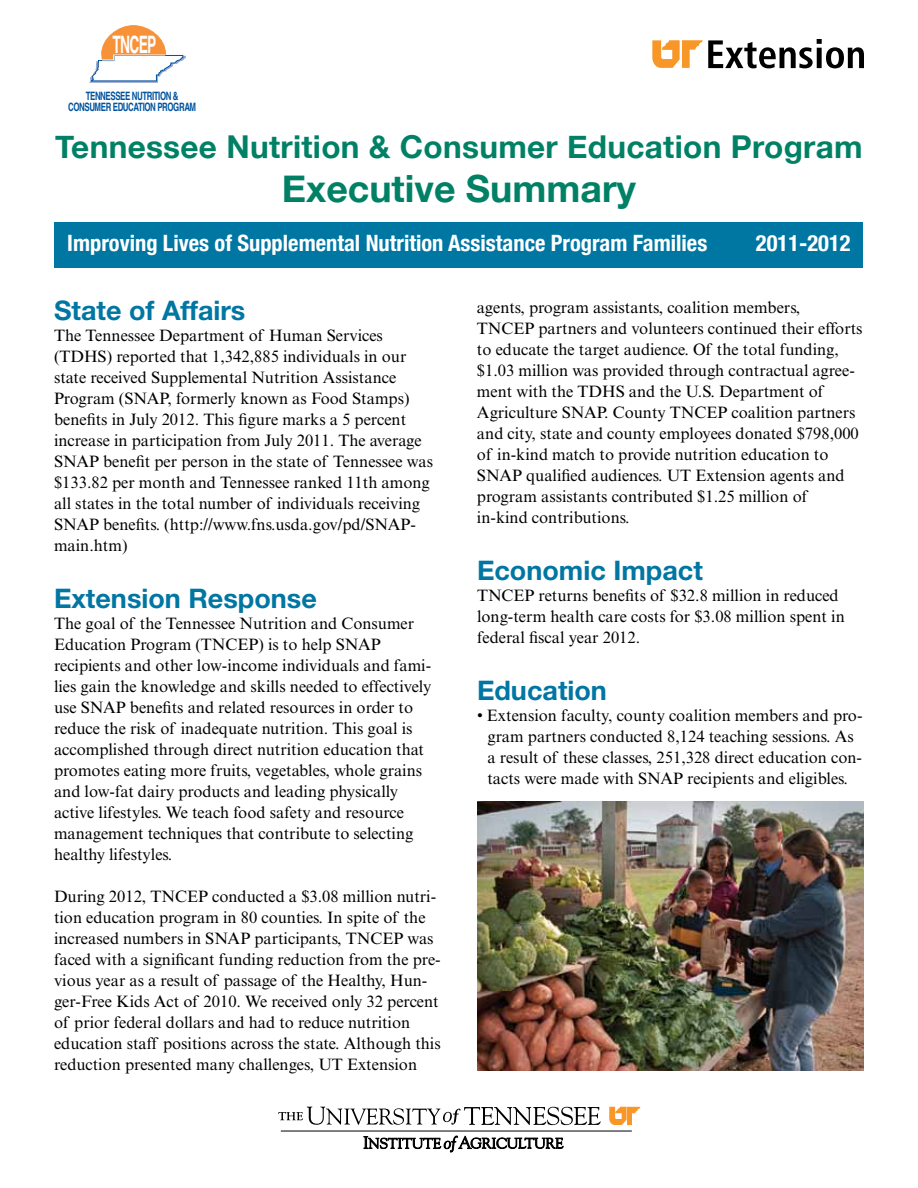
<style>
.page{position:relative;width:918px;height:1188px;background:#fff}
.page>*{position:absolute;margin:0;border:0;box-sizing:border-box;transform-origin:0 0}
.t1{font:700 37.5px "Helvetica Neue";color:#008165}
.t2{font:700 31.5px "Helvetica Neue";letter-spacing:.01em;color:#008165}
.t3{font:700 27px "Helvetica Neue LT Std";color:#0076a3}
.t4{font:700 24px "Helvetica";letter-spacing:-.05em;color:#fff;scale:.58 1}
.t5{font:700 condensed 22.5px "Helvetica Neue";color:#fff}
.t6{font:16.5px/21px "Times New Roman MT Std";color:#000}
.t7{font:700 11.55px/11.6px "Helvetica";letter-spacing:-.05em;color:#00539f;text-align:center;scale:.68 1}
</style>
<div class="page">
<div style="left:55px;top:222px;width:808px;height:45px;background:#0076a3"></div>
<svg style="left:89px;top:26px;width:97px;height:57px"></svg>
<svg style="left:652px;top:39px;width:212px;height:29px"></svg>
<img style="left:477px;top:801px;width:387px;height:269px">
<hr style="left:281px;top:1131px;width:351px;height:1px;background:#000">
<svg style="left:278px;top:1107px;width:323px;height:18px"></svg>
<svg style="left:609px;top:1107px;width:31px;height:18px"></svg>
<svg style="left:364px;top:1135px;width:199px;height:18px"></svg>
<h3 class="t4" style="left:112px;top:23px;width:77px">TNCEP</h3>
<p class="t7" style="left:68px;top:89px;width:190px">TENNESSEE NUTRITION &amp;<br>CONSUMER EDUCATION PROGRAM</p>
<h2 class="t2" style="left:55px;top:127px;width:809px">Tennessee Nutrition &amp; Consumer Education Program</h2>
<h1 class="t1" style="left:282px;top:165px;width:356px">Executive Summary</h1>
<h3 class="t5" style="left:67px;top:229px;width:642px">Improving Lives of Supplemental Nutrition Assistance Program Families</h3>
<h3 class="t5" style="left:756px;top:229px;width:96px">2011-2012</h3>
<h3 class="t3" style="left:54px;top:294px;width:193px">State of Affairs</h3>
<p class="t6" style="left:54px;top:325px;width:381px">The Tennessee Department of Human Services (TDHS) reported that 1,342,885 individuals in our state received Supplemental Nutrition Assistance Program (SNAP, formerly known as Food Stamps) benefits in July 2012. This figure marks a 5 percent increase in participation from July 2011. The average SNAP benefit per person in the state of Tennessee was $133.82 per month and Tennessee ranked 11th among all states in the total number of individuals receiving SNAP benefits. (http://www.fns.usda.gov/pd/SNAP&shy;main.htm)</p>
<h3 class="t3" style="left:54px;top:582px;width:264px">Extension Response</h3>
<p class="t6" style="left:54px;top:613px;width:379px">The goal of the Tennessee Nutrition and Consumer Education Program (TNCEP) is to help SNAP recipients and other low-income individuals and fami&shy;lies gain the knowledge and skills needed to effectively use SNAP benefits and related resources in order to reduce the risk of inadequate nutrition. This goal is accomplished through direct nutrition education that promotes eating more fruits, vegetables, whole grains and low-fat dairy products and leading physically active lifestyles. We teach food safety and resource management techniques that contribute to selecting healthy lifestyles.</p>
<p class="t6" style="left:54px;top:886px;width:388px">During 2012, TNCEP conducted a $3.08 million nutri&shy;tion education program in 80 counties. In spite of the increased numbers in SNAP participants, TNCEP was faced with a significant funding reduction from the pre&shy;vious year as a result of passage of the Healthy, Hun&shy;ger-Free Kids Act of 2010. We received only 32 percent of prior federal dollars and had to reduce nutrition education staff positions across the state. Although this reduction presented many challenges, UT Extension</p>
<p class="t6" style="left:477px;top:297px;width:387px">agents, program assistants, coalition members,<br>TNCEP partners and volunteers continued their efforts to educate the target audience. Of the total funding, $1.03 million was provided through contractual agree&shy;ment with the TDHS and the U.S. Department of Agriculture SNAP. County TNCEP coalition partners and city, state and county employees donated $798,000 of in-kind match to provide nutrition education to SNAP qualified audiences. UT Extension agents and program assistants contributed $1.25 million of<br>in-kind contributions.</p>
<h3 class="t3" style="left:477px;top:554px;width:227px">Economic Impact</h3>
<p class="t6" style="left:477px;top:585px;width:369px">TNCEP returns benefits of $32.8 million in reduced long-term health care costs for $3.08 million spent in federal fiscal year 2012.</p>
<h3 class="t3" style="left:477px;top:674px;width:131px">Education</h3>
<p class="t6" style="left:487px;top:705px;width:377px;text-indent:-10px">• Extension faculty, county coalition members and pro&shy;gram partners conducted 8,124 teaching sessions. As a result of these classes, 251,328 direct education con&shy;tacts were made with SNAP recipients and eligibles.</p>
</div>
